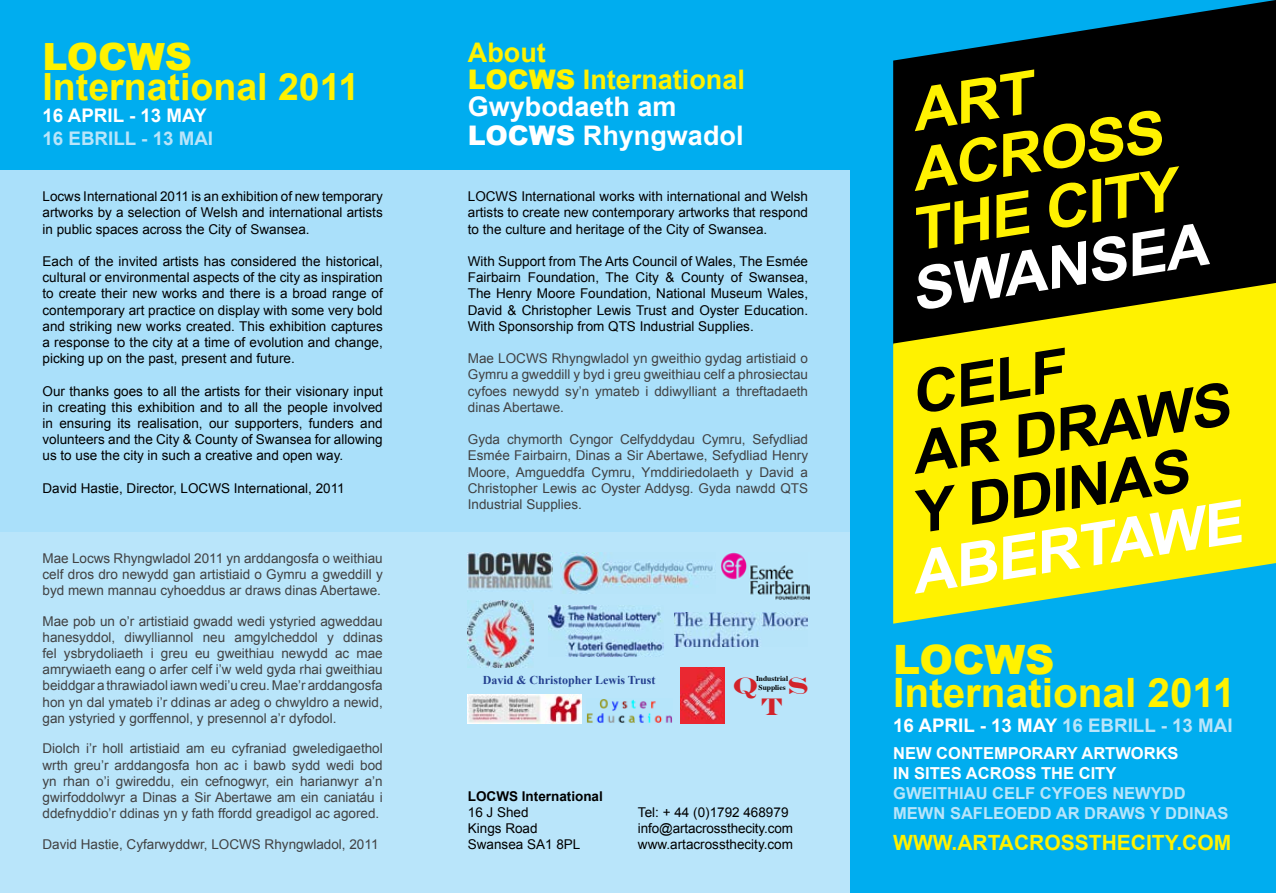
<style>
.page{position:relative;width:1276px;height:893px;background:#fff}
.page>*{position:absolute;margin:0;border:0;box-sizing:border-box;transform-origin:0 0}
.t1{font:italic 700 59.1px/59.1px "Arial";color:#000}
.t2{font:italic 700 59.1px/59.1px "Arial";color:#fff200}
.t3{font:italic 700 59.1px "Arial";color:#fff}
.t4{font:700 40.5px "Arial";color:#fff200}
.t5{font:900 40.5px "Arial";color:#fff200}
.t6{font:700 37.5px "Arial";color:#fff200}
.t7{font:900 37.5px "Arial";color:#fff200}
.t8{font:700 27px/27.5px "Arial";color:#fff}
.t9{font:700 24px "Engravers";color:#d2232a}
.t10{font:700 21px "Arial";color:#fff200}
.t11{font:700 18.75px "Arial";color:#b9e5fa}
.t12{font:700 18.75px "Arial";color:#fff}
.t13{font:700 16.5px/19.8px "Arial";color:#b9e5fa}
.t14{font:700 16.5px/19.8px "Arial";color:#fff}
.t15{font:13.5px/16.2px "Arial";color:#000;text-align:justify}
.t16{font:13.5px/16.2px "Arial";color:#414142;text-align:justify}
.t17{font:700 13.5px "Arial";color:#000}
.t18{font:700 12px "Times New Roman";color:#24408f}
.t19{font:700 7.5px/9px "Times";color:#000;text-align:center}
.s1{color:#fff200}
.s2{font-weight:900;color:#fff200}
.s3{font-weight:900}
.s4{color:#fff}
</style>
<div class="page">
<div style="left:0;top:0;width:850px;height:170px;background:#00adef"></div>
<div style="left:0;top:531px;width:850px;height:362px;background:#b9e5fa"></div>
<div style="left:0;top:170px;width:850px;height:361px;background:#aae0fa"></div>
<div style="left:850px;top:0;width:426px;height:893px;background:#00adef"></div>
<svg style="left:893px;top:0;width:383px;height:281px;background:#001219"></svg>
<svg style="left:893px;top:281px;width:383px;height:343px;background:#d0d515"></svg>
<img style="left:560px;top:553px;width:153px;height:41px">
<img style="left:468px;top:600px;width:65px;height:68px">
<img style="left:720px;top:553px;width:89px;height:46px">
<img style="left:549px;top:606px;width:114px;height:50px">
<img style="left:468px;top:694px;width:114px;height:30px">
<img style="left:468px;top:553px;width:85px;height:36px">
<img style="left:674px;top:612px;width:133px;height:34px">
<img style="left:680px;top:668px;width:44px;height:56px">
<img style="left:587px;top:699px;width:85px;height:24px">
<h3 class="t7" style="left:43px;top:29px;width:151px">LOCWS</h3>
<h3 class="t6" style="left:43px;top:62px;width:318px">International 2011</h3>
<h3 class="t12" style="left:43px;top:103px;width:165px">16 APRIL - 13 MAY</h3>
<h3 class="t11" style="left:43px;top:126px;width:172px">16 EBRILL - 13 MAI</h3>
<p class="t15" style="left:43px;top:188px;width:342px">Locws International 2011 is an exhibition of new temporary artworks by a selection of Welsh and international artists in public spaces across the City of Swansea.</p>
<p class="t15" style="left:43px;top:253px;width:342px">Each of the invited artists has considered the historical, cultural or environmental aspects of the city as inspiration to create their new works and there is a broad range of contemporary art practice on display with some very bold and striking new works created. This exhibition captures a response to the city at a time of evolution and change, picking up on the past, present and future.</p>
<p class="t15" style="left:43px;top:383px;width:342px">Our thanks goes to all the artists for their visionary input in creating this exhibition and to all the people involved in ensuring its realisation, our supporters, funders and volunteers and the City &amp; County of Swansea for allowing us to use the city in such a creative and open way.</p>
<p class="t15" style="left:43px;top:480px;width:304px">David Hastie, Director, LOCWS International, 2011</p>
<p class="t16" style="left:43px;top:550px;width:342px">Mae Locws Rhyngwladol 2011 yn arddangosfa o weithiau celf dros dro newydd gan artistiaid o Gymru a gweddill y byd mewn mannau cyhoeddus ar draws dinas Abertawe.</p>
<p class="t16" style="left:43px;top:613px;width:342px">Mae pob un o’r artistiaid gwadd wedi ystyried agweddau hanesyddol, diwylliannol neu amgylcheddol y ddinas fel ysbrydoliaeth i greu eu gweithiau newydd ac mae amrywiaeth eang o arfer celf i’w weld gyda rhai gweithiau beiddgar a thrawiadol iawn wedi’u creu. Mae’r arddangosfa hon yn dal ymateb i’r ddinas ar adeg o chwyldro a newid, gan ystyried y gorffennol, y presennol a’r dyfodol.</p>
<p class="t16" style="left:43px;top:741px;width:342px">Diolch i’r holl artistiaid am eu cyfraniad gweledigaethol wrth greu’r arddangosfa hon ac i bawb sydd wedi bod yn rhan o’i gwireddu, ein cefnogwyr, ein harianwyr a’n gwirfoddolwyr a Dinas a Sir Abertawe am ein caniatáu i ddefnyddio’r ddinas yn y fath ffordd greadigol ac agored.</p>
<p class="t16" style="left:43px;top:836px;width:337px">David Hastie, Cyfarwyddwr, LOCWS Rhyngwladol, 2011</p>
<h3 class="t8" style="left:468px;top:40px;width:279px"><span class="s1">About<br></span><span class="s2">LOCWS</span> <span class="s1">International<br></span>Gwybodaeth am<br><span class="s3">LOCWS</span> Rhyngwadol</h3>
<p class="t15" style="left:468px;top:188px;width:342px">LOCWS International works with international and Welsh artists to create new contemporary artworks that respond to the culture and heritage of the City of Swansea.</p>
<p class="t15" style="left:468px;top:253px;width:342px">With Support from The Arts Council of Wales, The Esmée Fairbairn Foundation, The City &amp; County of Swansea, The Henry Moore Foundation, National Museum Wales, David &amp; Christopher Lewis Trust and Oyster Education.<br>With Sponsorship from QTS Industrial Supplies.</p>
<p class="t16" style="left:468px;top:350px;width:342px">Mae LOCWS Rhyngwladol yn gweithio gydag artistiaid o Gymru a gweddill y byd i greu gweithiau celf a phrosiectau cyfoes newydd sy’n ymateb i ddiwylliant a threftadaeth dinas Abertawe.</p>
<p class="t16" style="left:468px;top:431px;width:342px">Gyda chymorth Cyngor Celfyddydau Cymru, Sefydliad Esmée Fairbairn, Dinas a Sir Abertawe, Sefydliad Henry Moore, Amgueddfa Cymru, Ymddiriedolaeth y David a Christopher Lewis ac Oyster Addysg. Gyda nawdd QTS Industrial Supplies.</p>
<p class="t18" style="left:483px;top:671px;width:174px">David &amp; Christopher Lewis Trust</p>
<p class="t19" style="left:756px;top:673px;width:34px">Industrial<br>Supplies</p>
<h3 class="t9" style="left:760px;top:693px;width:25px">T</h3>
<h3 class="t9" style="left:732px;top:672px;width:78px">Q S</h3>
<p class="t17" style="left:468px;top:787px;width:137px">LOCWS International</p>
<p class="t15" style="left:468px;top:804px;width:114px;text-align:left">16 J Shed<br>Kings Road<br>Swansea SA1 8PL</p>
<p class="t15" style="left:638px;top:804px;width:157px;text-align:left">Tel: + 44 (0)1792 468979 info@artacrossthecity.com www.artacrossthecity.com</p>
<h1 class="t2" style="left:888px;top:86px;width:269px;text-indent:19px;rotate:-9deg">ART<br>ACROSS<br>THE CITY</h1>
<h1 class="t3" style="left:905px;top:252px;width:301px;rotate:-9deg">SWANSEA</h1>
<h1 class="t1" style="left:888px;top:369px;width:332px;text-indent:19px;rotate:-9deg">CELF<br>AR DRAWS<br>Y DDINAS</h1>
<h1 class="t3" style="left:905px;top:535px;width:335px;rotate:-9deg">ABERTAWE</h1>
<h2 class="t5" style="left:893px;top:630px;width:163px">LOCWS</h2>
<h2 class="t4" style="left:893px;top:666px;width:344px">International 2011</h2>
<h3 class="t11" style="left:893px;top:713px;width:341px"><span class="s4">16 APRIL - 13 MAY</span> 16 EBRILL - 13 MAI</h3>
<p class="t14" style="left:893px;top:744px;width:287px">NEW CONTEMPORARY ARTWORKS<br>IN SITES ACROSS THE CITY</p>
<p class="t13" style="left:893px;top:784px;width:337px">GWEITHIAU CELF CYFOES NEWYDD<br>MEWN SAFLEOEDD AR DRAWS Y DDINAS</p>
<h3 class="t10" style="left:893px;top:829px;width:339px">WWW.ARTACROSSTHECITY.COM</h3>
</div>
